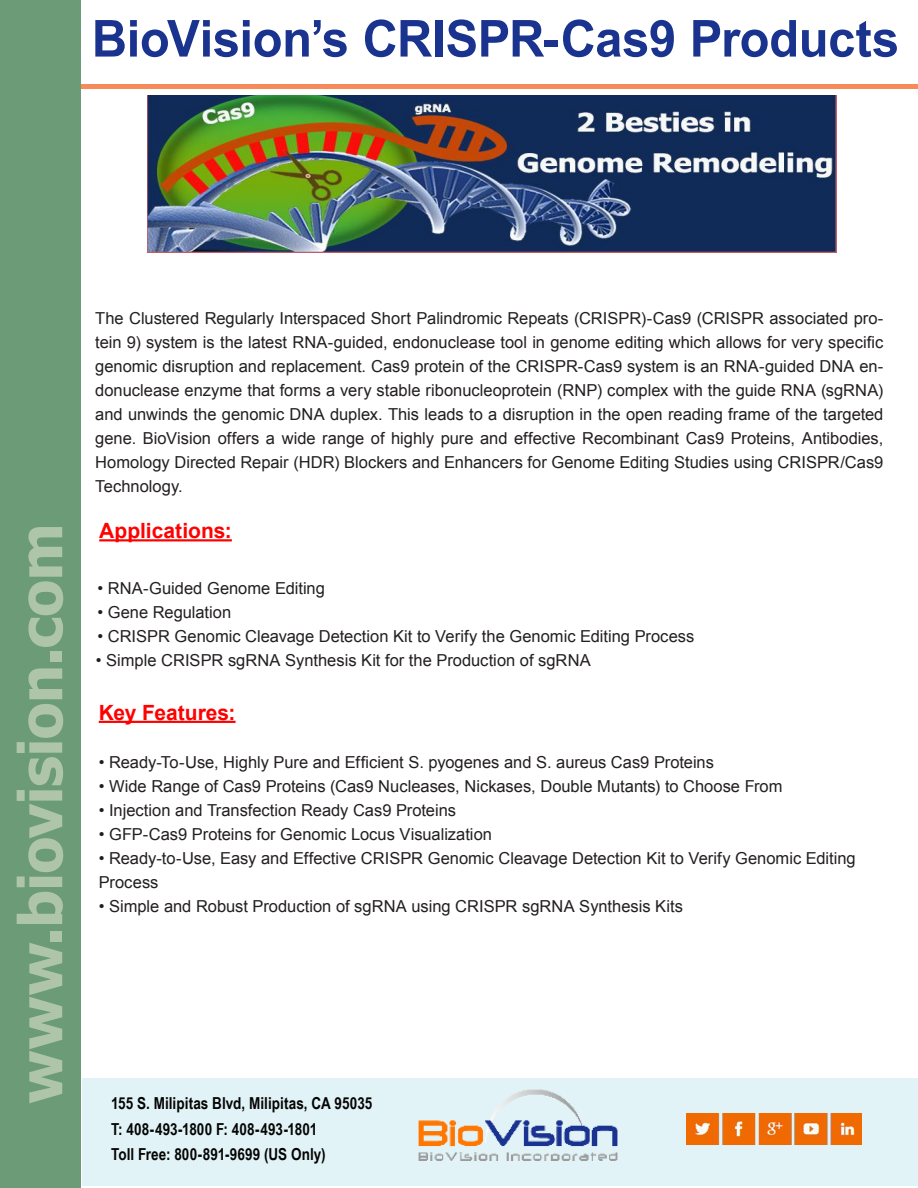
<style>
.page{position:relative;width:918px;height:1188px;background:#fff}
.page>*{position:absolute;margin:0;border:0;box-sizing:border-box;transform-origin:0 0}
.t1{font:700 60px "Tahoma";letter-spacing:-.015em;color:#afc5a9}
.t2{font:700 51px "Arial Narrow";letter-spacing:-.005em;color:#19338f;scale:1.17 1}
.t3{font:700 21px "Arial";color:#f00}
.t4{font:16.5px/24px "Arial";color:#231f20;text-align:justify}
.t5{font:700 16.5px/25.5px "Arial Narrow";letter-spacing:.005em;color:#040503}
</style>
<div class="page">
<div style="left:0;top:0;width:81px;height:1188px;background:#6b9b77"></div>
<div style="left:82px;top:1078px;width:836px;height:108px;background:#e2f3f8"></div>
<img style="left:418px;top:1089px;width:200px;height:72px">
<img style="left:686px;top:1113px;width:175px;height:32px">
<hr style="left:81px;top:84px;width:837px;height:4px;background:#f68b59">
<img style="left:148px;top:96px;width:689px;height:157px">
<hr style="left:99px;top:539px;width:133px;height:2px;background:#f00">
<hr style="left:99px;top:721px;width:137px;height:2px;background:#f00">
<h2 class="t2" style="left:92px;top:0;width:692px">BioVision’s CRISPR-Cas9 Products</h2>
<h1 class="t1" style="left:-2px;top:1104px;width:582px;rotate:-90deg">www.biovision.com</h1>
<p class="t4" style="left:95px;top:306px;width:790px">The Clustered Regularly Interspaced Short Palindromic Repeats (CRISPR)-Cas9 (CRISPR associated pro&shy;tein 9) system is the latest RNA-guided, endonuclease tool in genome editing which allows for very specific genomic disruption and replacement. Cas9 protein of the CRISPR-Cas9 system is an RNA-guided DNA en&shy;donuclease enzyme that forms a very stable ribonucleoprotein (RNP) complex with the guide RNA (sgRNA) and unwinds the genomic DNA duplex. This leads to a disruption in the open reading frame of the targeted gene. BioVision offers a wide range of highly pure and effective Recombinant Cas9 Proteins, Antibodies, Homology Directed Repair (HDR) Blockers and Enhancers for Genome Editing Studies using CRISPR/Cas9<br>Technology.</p>
<p class="t3" style="left:99px;top:517px;width:134px">Applications:</p>
<p class="t4" style="left:97px;top:576px;width:229px">• RNA-Guided Genome Editing</p>
<p class="t4" style="left:97px;top:600px;width:135px">• Gene Regulation</p>
<p class="t4" style="left:97px;top:624px;width:599px">• CRISPR Genomic Cleavage Detection Kit to Verify the Genomic Editing Process</p>
<p class="t4" style="left:96px;top:648px;width:496px">• Simple CRISPR sgRNA Synthesis Kit for the Production of sgRNA</p>
<p class="t3" style="left:99px;top:698px;width:138px">Key Features:</p>
<p class="t4" style="left:99px;top:750px;width:617px">• Ready-To-Use, Highly Pure and Efficient S. pyogenes and S. aureus Cas9 Proteins</p>
<p class="t4" style="left:99px;top:774px;width:685px">• Wide Range of Cas9 Proteins (Cas9 Nucleases, Nickases, Double Mutants) to Choose From</p>
<p class="t4" style="left:99px;top:798px;width:359px">• Injection and Transfection Ready Cas9 Proteins</p>
<p class="t4" style="left:99px;top:822px;width:395px">• GFP-Cas9 Proteins for Genomic Locus Visualization</p>
<p class="t4" style="left:99px;top:846px;width:759px">• Ready-to-Use, Easy and Effective CRISPR Genomic Cleavage Detection Kit to Verify Genomic Editing<br>Process</p>
<p class="t4" style="left:99px;top:894px;width:586px">• Simple and Robust Production of sgRNA using CRISPR sgRNA Synthesis Kits</p>
<p class="t5" style="left:111px;top:1090px;width:263px">155 S. Milipitas Blvd, Milipitas, CA 95035<br>T: 408-493-1800 F: 408-493-1801<br>Toll Free: 800-891-9699 (US Only)</p>
</div>
